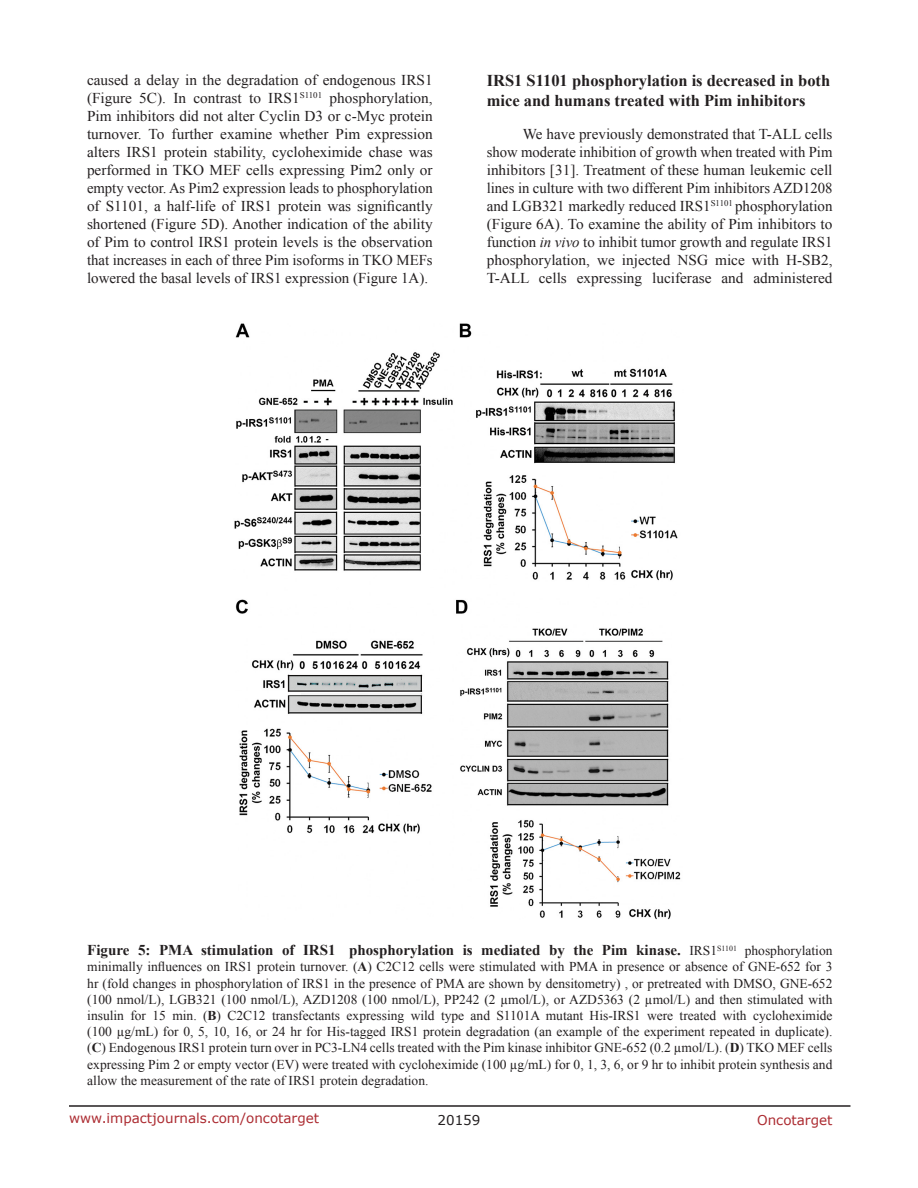
<style>
.page{position:relative;width:918px;height:1188px;background:#fff}
.page>*{position:absolute;margin:0;border:0;box-sizing:border-box;transform-origin:0 0}
.SubHeading_middle{font:700 16.5px/19.8px "Times New Roman";color:#231f20}
.BodyText{font:15px/18px "Times New Roman";color:#231f20;text-align:justify}
.FigureText{font:700 15px "Times New Roman";color:#231f20}
.FigureText-2{font:13.5px/16.2px "Times New Roman";color:#231f20;text-align:justify}
.t1{font:13.5px "Verdana";color:#ac2b31}
.t2{font:13.5px "Verdana";color:#231f20}
.s1{font-style:italic}
.s2{font-weight:400;font-size:13.5px}
.s3{font-weight:700}
</style>
<div class="page">
<hr style="left:69px;top:1105px;width:781px;height:2px;background:#231f20">
<img style="left:234px;top:323px;width:447px;height:597px">
<p class="BodyText" style="left:87px;top:71px;width:347px">caused a delay in the degradation of endogenous IRS1 (Figure 5C). In contrast to IRS1<sup>S1101</sup> phosphorylation, Pim inhibitors did not alter Cyclin D3 or c-Myc protein turnover. To further examine whether Pim expression alters IRS1 protein stability, cycloheximide chase was performed in TKO MEF cells expressing Pim2 only or empty vector. As Pim2 expression leads to phosphorylation of S1101, a half-life of IRS1 protein was significantly shortened (Figure 5D). Another indication of the ability of Pim to control IRS1 protein levels is the observation that increases in each of three Pim isoforms in TKO MEFs lowered the basal levels of IRS1 expression (Figure 1A).</p>
<p class="SubHeading_middle" style="left:487px;top:70px;width:345px">IRS1 S1101 phosphorylation is decreased in both mice and humans treated with Pim inhibitors</p>
<p class="BodyText" style="left:487px;top:125px;width:347px;text-indent:36px">We have previously demonstrated that T-ALL cells show moderate inhibition of growth when treated with Pim inhibitors [31]. Treatment of these human leukemic cell lines in culture with two different Pim inhibitors AZD1208 and LGB321 markedly reduced IRS1<sup>S1101</sup> phosphorylation (Figure 6A). To examine the ability of Pim inhibitors to function <span class="s1">in vivo</span> to inhibit tumor growth and regulate IRS1 phosphorylation, we injected NSG mice with H-SB2, T-ALL cells expressing luciferase and administered</p>
<p class="FigureText" style="left:87px;top:940px;width:747px">Figure 5: PMA stimulation of IRS1 phosphorylation is mediated by the Pim kinase. <span class="s2">IRS1</span><sup>S1101</sup> <span class="s2">phosphorylation</span></p>
<p class="FigureText-2" style="left:87px;top:959px;width:747px">minimally influences on IRS1 protein turnover. (<span class="s3">A</span>) C2C12 cells were stimulated with PMA in presence or absence of GNE-652 for 3 hr (fold changes in phosphorylation of IRS1 in the presence of PMA are shown by densitometry) , or pretreated with DMSO, GNE-652 (100 nmol/L), LGB321 (100 nmol/L), AZD1208 (100 nmol/L), PP242 (2 µmol/L), or AZD5363 (2 µmol/L) and then stimulated with insulin for 15 min. (<span class="s3">B</span>) C2C12 transfectants expressing wild type and S1101A mutant His-IRS1 were treated with cycloheximide (100 µg/mL) for 0, 5, 10, 16, or 24 hr for His-tagged IRS1 protein degradation (an example of the experiment repeated in duplicate). (<span class="s3">C</span>) Endogenous IRS1 protein turn over in PC3-LN4 cells treated with the Pim kinase inhibitor GNE-652 (0.2 µmol/L). (<span class="s3">D</span>) TKO MEF cells expressing Pim 2 or empty vector (EV) were treated with cycloheximide (100 µg/mL) for 0, 1, 3, 6, or 9 hr to inhibit protein synthesis and allow the measurement of the rate of IRS1 protein degradation.</p>
<p class="t1" style="left:69px;top:1109px;width:252px">www.impactjournals.com/oncotarget</p>
<p class="t2" style="left:438px;top:1111px;width:44px">20159</p>
<p class="t1" style="left:757px;top:1111px;width:77px">Oncotarget</p>
</div>
